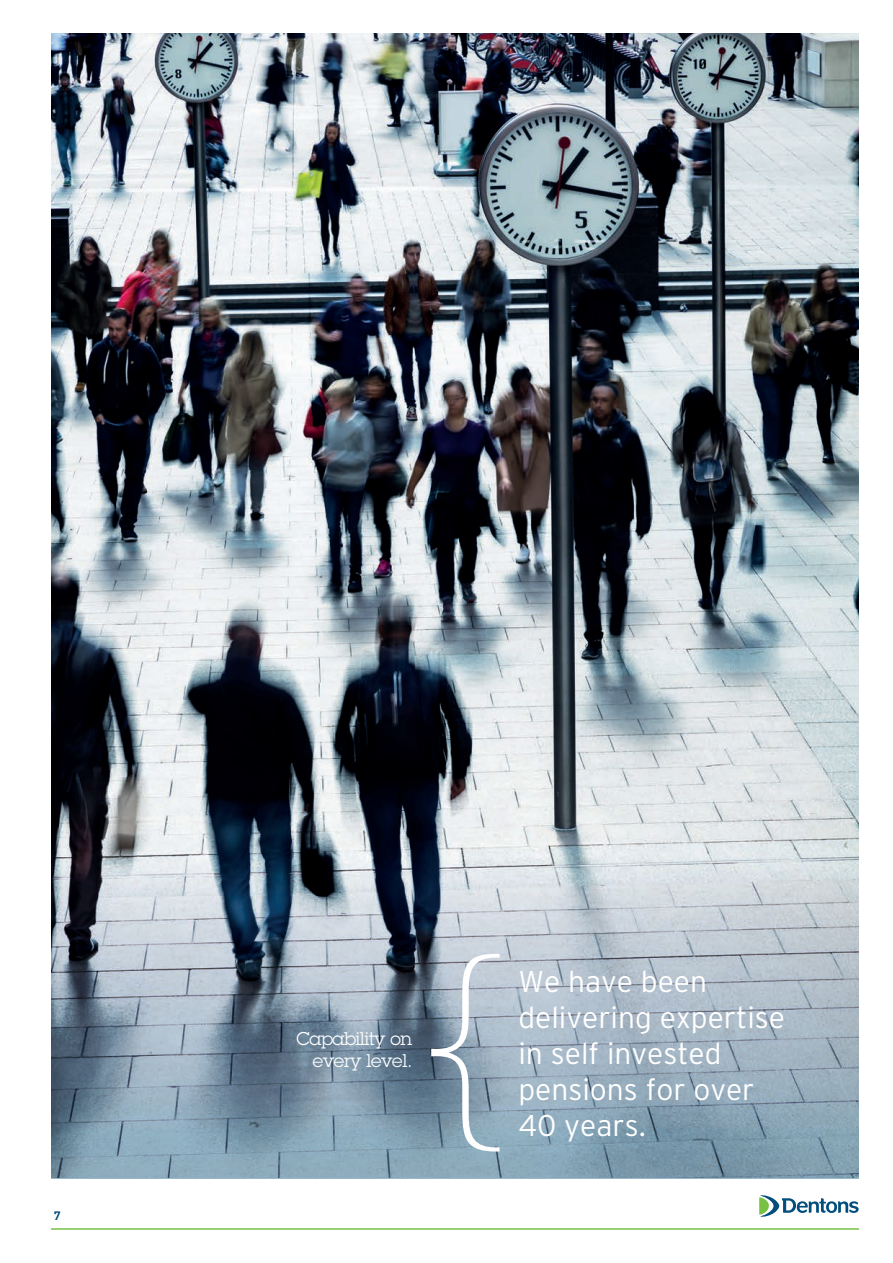
<style>
.page{position:relative;width:893px;height:1263px;background:#fff}
.page>*{position:absolute;margin:0;border:0;box-sizing:border-box;transform-origin:0 0}
.t1{font:300 30px/36px "Interstate";color:#fff}
.t2{font:18px/22.5px "Lubalin Graph Std";letter-spacing:-.02em;color:#fff;text-align:right}
.t3{font:600 12px "Lubalin Graph Std";color:#014e7d}
</style>
<div class="page">
<hr style="left:51px;top:1228px;width:808px;height:2px;background:#79c142">
<svg style="left:759px;top:1195px;width:100px;height:22px"></svg>
<img style="left:51px;top:34px;width:808px;height:820px">
<svg style="left:51px;top:854px;width:808px;height:324px;background:#95a6b4"></svg>
<svg style="left:431px;top:954px;width:69px;height:197px;background:#9badbc"></svg>
<p class="t3" style="left:54px;top:1208px;width:8px">7</p>
<p class="t2" style="left:297px;top:1027px;width:117px">Capability on every level.</p>
<p class="t1" style="left:518px;top:963px;width:268px">We have been delivering expertise in self invested pensions for over<br>40 years.</p>
</div>
